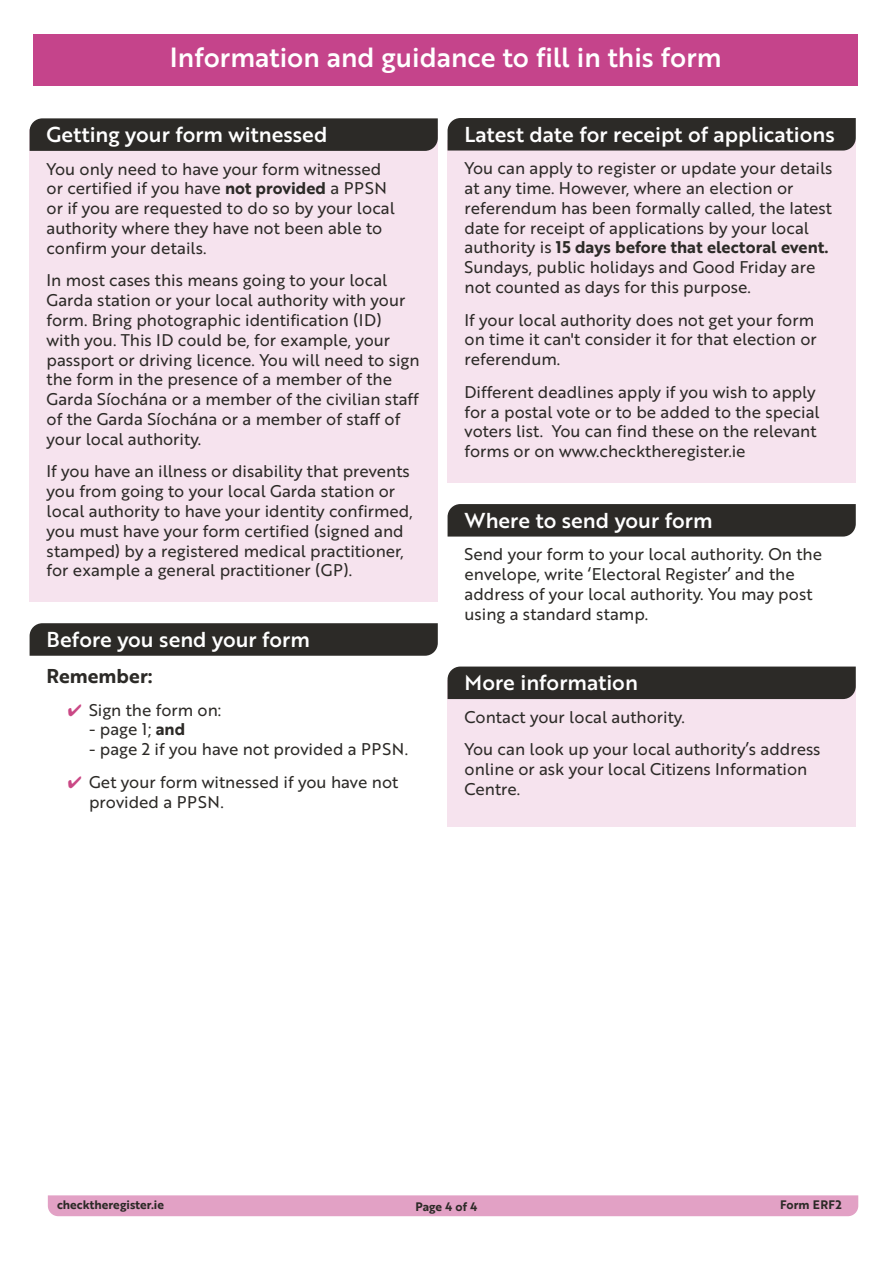
<style>
.page{position:relative;width:893px;height:1263px;background:#fff}
.page>*{position:absolute;margin:0;border:0;box-sizing:border-box;transform-origin:0 0}
.t1{font:27px "Brother 1816 Medium";color:#fff}
.t2{font:21px "Brother 1816 Medium";color:#fff}
.t3{font:19.5px "Brother 1816 Bold";color:#2c2a27}
.t4{font:16.5px/19.8px "Brother 1816 Regular";color:#2c2a27}
.t5{font:12px "Brother 1816 Bold";color:#2c2a27}
.t6{font:12px "Brother 1816 Bold";letter-spacing:.02em;color:#2c2a27}
.s1{font-family:"Brother 1816 Bold"}
.s2{color:#ca4885}
</style>
<div class="page">
<div style="left:448px;top:681px;width:408px;height:146px;background:#f6e3ee"></div>
<div style="left:448px;top:140px;width:408px;height:342px;background:#f6e3ee"></div>
<div style="left:30px;top:129px;width:408px;height:472px;background:#f6e3ee"></div>
<div style="left:33px;top:34px;width:825px;height:51px;background:#c5448b"></div>
<div style="left:30px;top:118px;width:408px;height:33px;background:#2c2a27"></div>
<div style="left:448px;top:118px;width:408px;height:33px;background:#2c2a27"></div>
<div style="left:30px;top:623px;width:408px;height:33px;background:#2c2a27"></div>
<div style="left:448px;top:504px;width:408px;height:33px;background:#2c2a27"></div>
<div style="left:448px;top:666px;width:408px;height:33px;background:#2c2a27"></div>
<div style="left:48px;top:1195px;width:810px;height:21px;background:#e2a1c5"></div>
<h2 class="t1" style="left:170px;top:37px;width:553px">Information and guidance to fill in this form</h2>
<h3 class="t2" style="left:47px;top:119px;width:282px">Getting your form witnessed</h3>
<p class="t4" style="left:47px;top:158px;width:350px">You only need to have your form witnessed or certified if you have <span class="s1">not provided</span> a PPSN or if you are requested to do so by your local authority where they have not been able to confirm your details.</p>
<p class="t4" style="left:47px;top:270px;width:374px">In most cases this means going to your local Garda station or your local authority with your form. Bring photographic identification (ID) with you. This ID could be, for example, your passport or driving licence. You will need to sign the form in the presence of a member of the Garda Síochána or a member of the civilian staff of the Garda Síochána or a member of staff of your local authority.</p>
<p class="t4" style="left:47px;top:461px;width:368px">If you have an illness or disability that prevents you from going to your local Garda station or local authority to have your identity confirmed, you must have your form certified (signed and stamped) by a registered medical practitioner, for example a general practitioner (GP).</p>
<h3 class="t2" style="left:47px;top:623px;width:265px">Before you send your form</h3>
<h3 class="t3" style="left:47px;top:661px;width:108px">Remember:</h3>
<p class="t4" style="left:68px;top:699px;width:155px"><span class="s2">✔</span> Sign the form on:</p>
<p class="t4" style="left:89px;top:719px;width:98px">- page 1; <span class="s1">and</span></p>
<p class="t4" style="left:89px;top:739px;width:321px">- page 2 if you have not provided a PPSN.</p>
<p class="t4" style="left:89px;top:771px;width:311px;text-indent:-21px"><span class="s2">✔</span> Get your form witnessed if you have not provided a PPSN.</p>
<h3 class="t2" style="left:465px;top:118px;width:372px">Latest date for receipt of applications</h3>
<p class="t4" style="left:465px;top:158px;width:369px">You can apply to register or update your details at any time. However, where an election or referendum has been formally called, the latest date for receipt of applications by your local authority is <span class="s1">15 days before that electoral event.<br></span>Sundays, public holidays and Good Friday are not counted as days for this purpose.</p>
<p class="t4" style="left:465px;top:309px;width:354px">If your local authority does not get your form on time it can't consider it for that election or referendum.</p>
<p class="t4" style="left:465px;top:381px;width:356px">Different deadlines apply if you wish to apply for a postal vote or to be added to the special voters list. You can find these on the relevant forms or on www.checktheregister.ie</p>
<h3 class="t2" style="left:465px;top:504px;width:250px">Where to send your form</h3>
<p class="t4" style="left:465px;top:544px;width:359px">Send your form to your local authority. On the envelope, write ‘Electoral Register’ and the address of your local authority. You may post using a standard stamp.</p>
<h3 class="t2" style="left:465px;top:667px;width:175px">More information</h3>
<p class="t4" style="left:465px;top:700px;width:357px;line-height:32.5px">Contact your local authority.<br>You can look up your local authority’s address</p>
<p class="t4" style="left:465px;top:759px;width:344px">online or ask your local Citizens Information<br>Centre.</p>
<p class="t5" style="left:57px;top:1195px;width:109px">checktheregister.ie</p>
<p class="t5" style="left:415px;top:1197px;width:63px">Page 4 of 4</p>
<p class="t6" style="left:780px;top:1195px;width:63px">Form ERF2</p>
</div>
